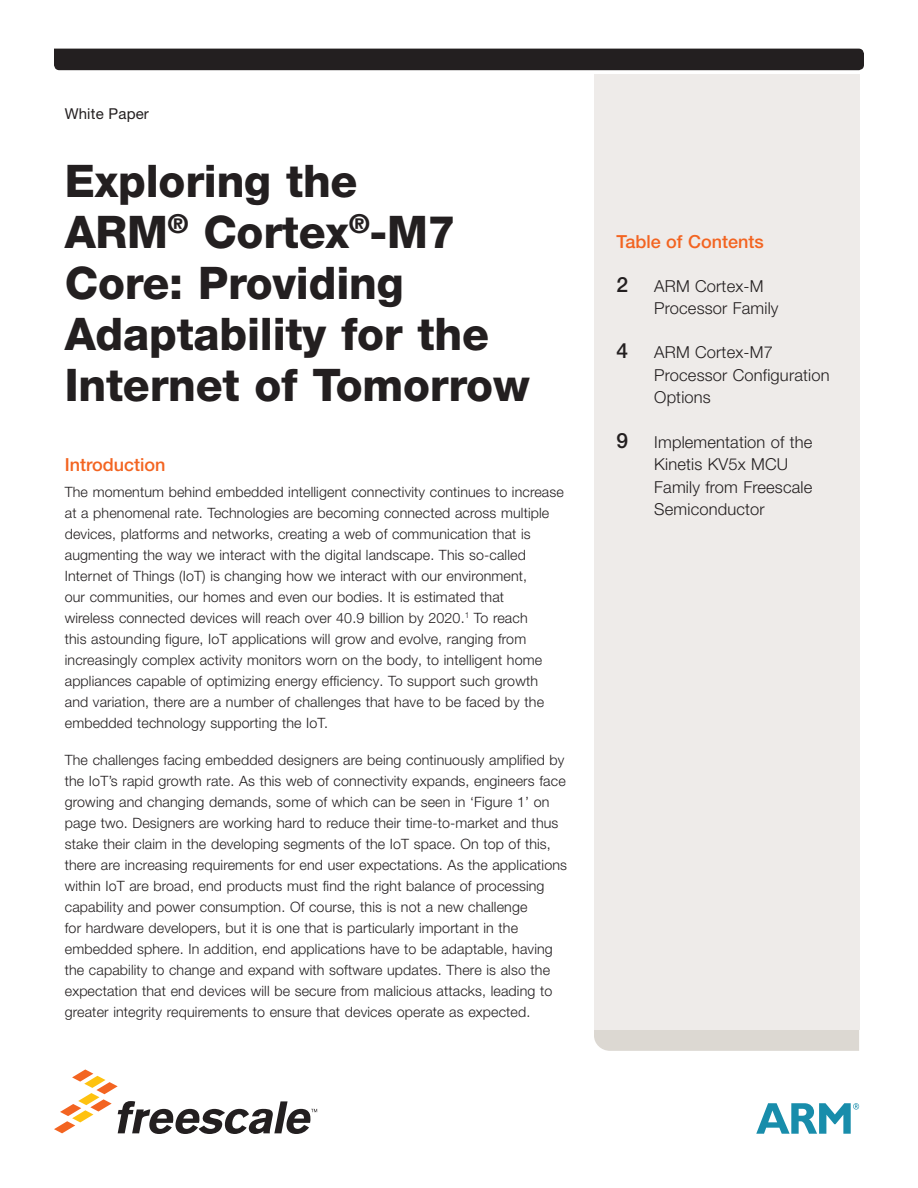
<style>
.page{position:relative;width:918px;height:1188px;background:#fff}
.page>*{position:absolute;margin:0;border:0;box-sizing:border-box;transform-origin:0 0}
._0_Headline{font:800 45px/51px "Helvetica Neue LT Pro";letter-spacing:-.005em;color:#231f20}
._2_Subhead2{font:500 18px "Helvetica Neue LT Pro";color:#f36421}
._0_TOC-body{font:300 16.5px/22.5px "Helvetica Neue LT Pro";letter-spacing:.01em;color:#231f20}
._0_eyebrow{font:15px "Helvetica Neue LT Pro";letter-spacing:.01em;color:#231f20}
._0_BodyCopy{font:300 14.25px/21px "Helvetica Neue LT Pro";letter-spacing:.01em;color:#231f20}
.s1{font-weight:500;font-size:21px}
</style>
<div class="page">
<div style="left:54px;top:49px;width:810px;height:21px;background:#231f20"></div>
<svg style="left:54px;top:1069px;width:263px;height:65px"></svg>
<div style="left:594px;top:1029px;width:265px;height:22px;background:#dcd8d2"></div>
<div style="left:594px;top:74px;width:265px;height:955px;background:#eeebe9"></div>
<svg style="left:756px;top:1103px;width:103px;height:31px"></svg>
<p class="_0_eyebrow" style="left:65px;top:104px;width:86px">White Paper</p>
<p class="_0_Headline" style="left:65px;top:155px;width:466px">Exploring the<br>ARM<sup>®</sup> Cortex<sup>®</sup>-M7<br>Core: Providing<br>Adaptability for the<br>Internet of Tomorrow</p>
<p class="_2_Subhead2" style="left:65px;top:454px;width:102px">Introduction</p>
<p class="_0_BodyCopy" style="left:65px;top:481px;width:501px">The momentum behind embedded intelligent connectivity continues to increase at a phenomenal rate. Technologies are becoming connected across multiple devices, platforms and networks, creating a web of communication that is augmenting the way we interact with the digital landscape. This so-called Internet of Things (IoT) is changing how we interact with our environment,<br>our communities, our homes and even our bodies. It is estimated that<br>wireless connected devices will reach over 40.9 billion by 2020.<sup>1</sup> To reach<br>this astounding figure, IoT applications will grow and evolve, ranging from increasingly complex activity monitors worn on the body, to intelligent home appliances capable of optimizing energy efficiency. To support such growth and variation, there are a number of challenges that have to be faced by the embedded technology supporting the IoT.</p>
<p class="_0_BodyCopy" style="left:65px;top:750px;width:504px">The challenges facing embedded designers are being continuously amplified by the IoT’s rapid growth rate. As this web of connectivity expands, engineers face growing and changing demands, some of which can be seen in ‘Figure 1’ on page two. Designers are working hard to reduce their time-to-market and thus stake their claim in the developing segments of the IoT space. On top of this, there are increasing requirements for end user expectations. As the applications within IoT are broad, end products must find the right balance of processing capability and power consumption. Of course, this is not a new challenge<br>for hardware developers, but it is one that is particularly important in the embedded sphere. In addition, end applications have to be adaptable, having the capability to change and expand with software updates. There is also the expectation that end devices will be secure from malicious attacks, leading to greater integrity requirements to ensure that devices operate as expected.</p>
<p class="_2_Subhead2" style="left:616px;top:231px;width:149px">Table of Contents</p>
<p class="_0_TOC-body" style="left:654px;top:274px;width:126px;text-indent:-38px"><span class="s1">2</span> ARM Cortex-M<br>Processor Family</p>
<p class="_0_TOC-body" style="left:654px;top:341px;width:177px;text-indent:-38px"><span class="s1">4</span> ARM Cortex-M7<br>Processor Configuration<br>Options</p>
<p class="_0_TOC-body" style="left:654px;top:430px;width:160px;text-indent:-38px"><span class="s1">9</span> Implementation of the<br>Kinetis KV5x MCU<br>Family from Freescale<br>Semiconductor</p>
</div>
